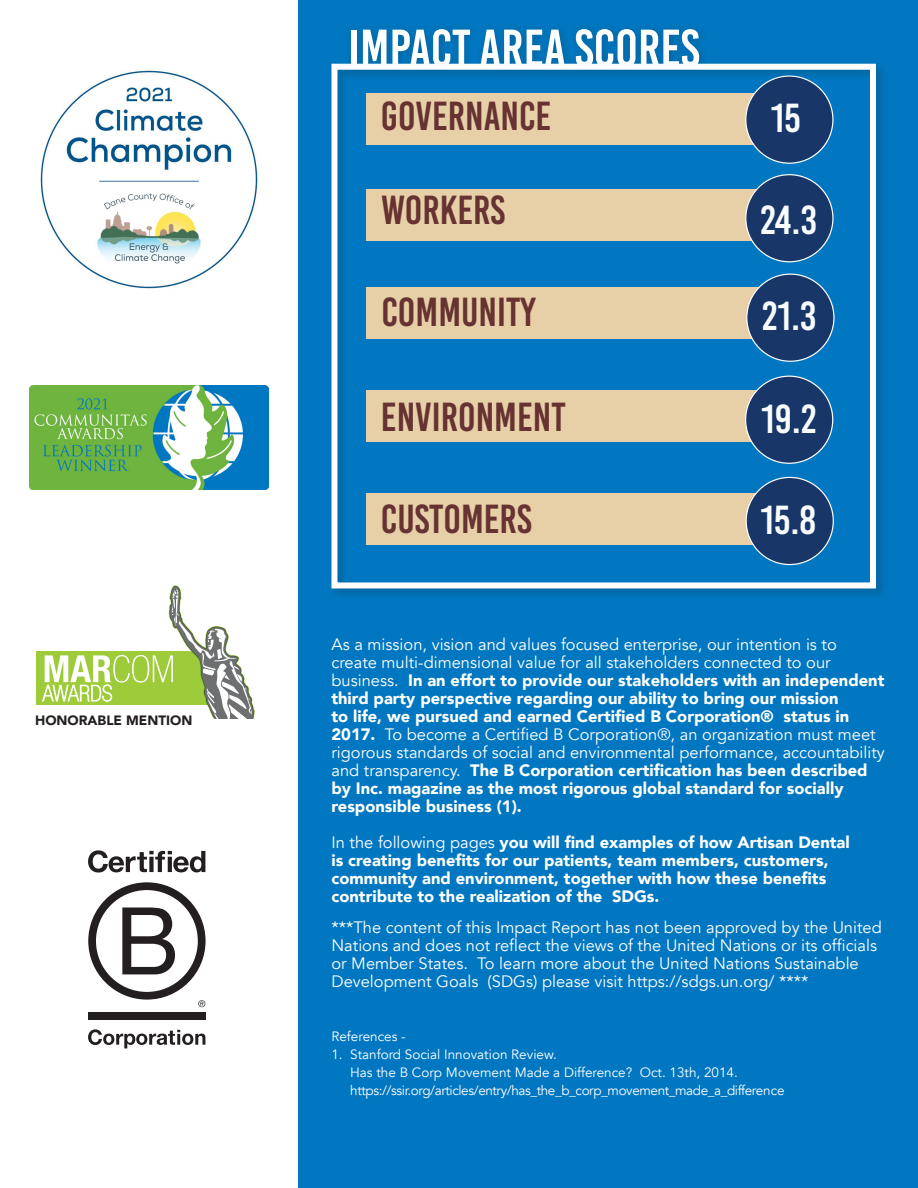
<style>
.page{position:relative;width:918px;height:1188px;background:#fff}
.page>*{position:absolute;margin:0;border:0;box-sizing:border-box;transform-origin:0 0}
.t1{font:52.5px "Bebas Kai";color:#fff}
.t2{font:40.5px "Bebas Kai";color:#663232}
.t3{font:40.5px "Bebas Kai";color:#f8fcfe}
.t4{font:900 16.5px/18px "Avenir";color:#fff}
.t5{font:16.5px/18px "Avenir";color:#fff}
.t6{font:13.5px/18px "Avenir";color:#fff}
.t7{font:900 13.5px "Avenir";color:#231f20}
.s1{font-weight:400}
</style>
<div class="page">
<div style="left:299px;top:0;width:619px;height:1188px;background:#0077c0"></div>
<div style="left:345px;top:22px;width:364px;height:54px;background:#231f20;opacity:.24"></div>
<div style="left:328px;top:61px;width:560px;height:540px;background:#231f20;opacity:.23"></div>
<div style="left:331px;top:64px;width:545px;height:524px;border:6px solid #fff"></div>
<img style="left:30px;top:386px;width:238px;height:103px">
<img style="left:40px;top:70px;width:218px;height:219px">
<div style="left:36px;top:652px;width:186px;height:53px;background:#9ecb3a"></div>
<svg style="left:42px;top:585px;width:213px;height:133px"></svg>
<div style="left:88px;top:1012px;width:117px;height:8px;background:#231f20"></div>
<svg style="left:88px;top:882px;width:118px;height:125px"></svg>
<svg style="left:88px;top:850px;width:117px;height:23px"></svg>
<svg style="left:88px;top:1029px;width:117px;height:19px"></svg>
<p class="t7" style="left:35px;top:709px;width:159px">HONORABLE MENTION</p>
<p class="t1" style="left:348px;top:20px;width:353px">IMPACT AREA SCORES</p>
<p class="t2" style="left:381px;top:95px;width:172px">GOVERNANCE</p>
<p class="t2" style="left:381px;top:189px;width:125px">WORKERS</p>
<p class="t2" style="left:381px;top:290px;width:156px">COMMUNITY</p>
<p class="t2" style="left:381px;top:395px;width:186px">ENVIRONMENT</p>
<p class="t2" style="left:381px;top:497px;width:152px">CUSTOMERS</p>
<p class="t3" style="left:771px;top:96px;width:31px">15</p>
<p class="t3" style="left:761px;top:198px;width:58px">24.3</p>
<p class="t3" style="left:762px;top:295px;width:56px">21.3</p>
<p class="t3" style="left:761px;top:398px;width:57px">19.2</p>
<p class="t3" style="left:761px;top:498px;width:57px">15.8</p>
<p class="t4" style="left:331px;top:634px;width:555px"><span class="s1">As a mission, vision and values focused enterprise, our intention is to create multi-dimensional value for all stakeholders connected to our business.</span> In an effort to provide our stakeholders with an independent third party perspective regarding our ability to bring our mission<br>to life, we pursued and earned Certified B Corporation® status in 2017. <span class="s1">To become a Certified B Corporation®, an organization must meet rigorous standards of social and environmental performance, accountability and transparency.</span> The B Corporation certification has been described by Inc. magazine as the most rigorous global standard for socially responsible business (1).</p>
<p class="t4" style="left:331px;top:832px;width:520px"><span class="s1">In the following pages</span> you will find examples of how Artisan Dental is creating benefits for our patients, team members, customers, community and environment, together with how these benefits contribute to the realization of the SDGs.</p>
<p class="t5" style="left:331px;top:919px;width:552px">***The content of this Impact Report has not been approved by the United Nations and does not reflect the views of the United Nations or its officials or Member States. To learn more about the United Nations Sustainable Development Goals (SDGs) please visit https://sdgs.un.org/ ****</p>
<p class="t6" style="left:331px;top:1028px;width:76px">References -</p>
<p class="t6" style="left:350px;top:1046px;width:436px;text-indent:-19px">1. Stanford Social Innovation Review.<br>Has the B Corp Movement Made a Difference? Oct. 13th, 2014. https://ssir.org/articles/entry/has_the_b_corp_movement_made_a_difference</p>
</div>
